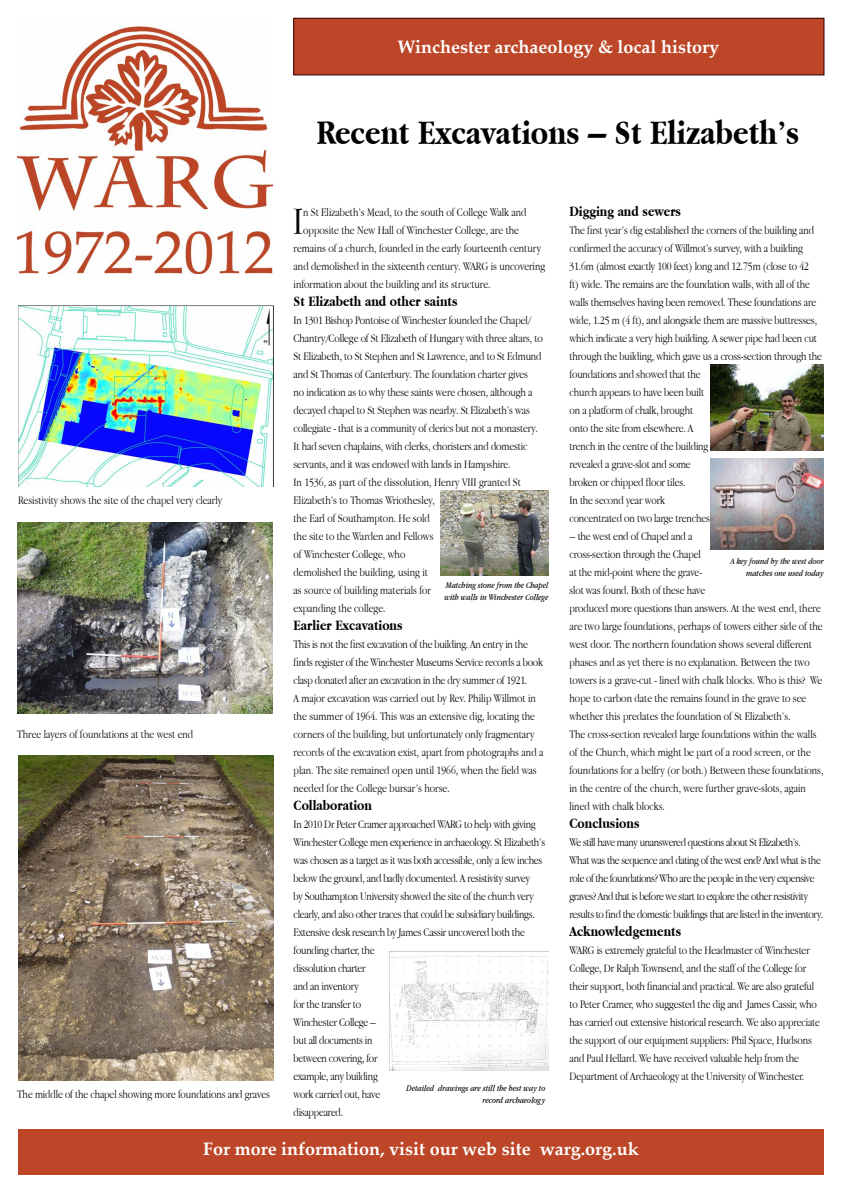
<style>
.page{position:relative;width:842px;height:1192px;background:#fff}
.page>*{position:absolute;margin:0;border:0;box-sizing:border-box;transform-origin:0 0}
.t1{font:300 40.55px "Apple Garamond";color:#000}
.t2{font:700 36px "Apple Garamond";color:#000}
.t3{font:700 18px "Palatino Linotype";color:#fff}
.t4{font:700 15px "Apple Garamond";color:#000}
.t5{font:300 12px/18px "Apple Garamond";letter-spacing:-.01em;color:#000}
.t6{font:300 12px/18px "Apple Garamond";letter-spacing:-.03em;color:#000}
.t7{font:italic 9px/12px "Apple Garamond";color:#000;text-align:right}
</style>
<div class="page">
<div style="left:293px;top:18px;width:531px;height:57px;background:#bc4627"></div>
<div style="left:18px;top:1130px;width:806px;height:45px;background:#bc4627"></div>
<img style="left:17px;top:25px;width:255px;height:248px">
<img style="left:17px;top:522px;width:255px;height:191px">
<img style="left:710px;top:365px;width:114px;height:85px">
<img style="left:18px;top:305px;width:255px;height:181px">
<img style="left:710px;top:459px;width:114px;height:90px">
<img style="left:18px;top:755px;width:255px;height:325px">
<img style="left:440px;top:491px;width:108px;height:85px">
<img style="left:390px;top:954px;width:158px;height:117px">
<h3 class="t3" style="left:397px;top:35px;width:323px">Winchester archaeology &amp; local history</h3>
<h2 class="t2" style="left:316px;top:112px;width:484px">Recent Excavations – St Elizabeth’s</h2>
<p class="t5" style="left:18px;top:491px;width:205px">Resistivity shows the site of the chapel very clearly</p>
<p class="t5" style="left:17px;top:725px;width:178px">Three layers of foundations at the west end</p>
<p class="t5" style="left:17px;top:1085px;width:254px">The middle of the chapel showing more foundations and graves</p>
<h1 class="t1" style="left:293px;top:197px;width:12px">I</h1>
<p class="t5" style="left:303px;top:203px;width:225px">n St Elizabeth’s Mead, to the south of College Walk and</p>
<p class="t5" style="left:303px;top:221px;width:217px">opposite the New Hall of Winchester College, are the</p>
<p class="t5" style="left:294px;top:239px;width:249px">remains of a church, founded in the early fourteenth century</p>
<p class="t5" style="left:294px;top:257px;width:253px">and demolished in the sixteenth century. WARG is uncovering</p>
<p class="t5" style="left:294px;top:275px;width:199px">information about the building and its structure.</p>
<p class="t4" style="left:294px;top:293px;width:165px">St Elizabeth and other saints</p>
<p class="t5" style="left:294px;top:311px;width:251px">In 1301 Bishop Pontoise of Winchester founded the Chapel/ Chantry/College of St Elizabeth of Hungary with three altars, to St Elizabeth, to St Stephen and St Lawrence, and to St Edmund and St Thomas of Canterbury. The foundation charter gives<br>no indication as to why these saints were chosen, although a decayed chapel to St Stephen was nearby. St Elizabeth’s was collegiate - that is a community of clerics but not a monastery.<br>It had seven chaplains, with clerks, choristers and domestic servants, and it was endowed with lands in Hampshire.<br>In 1536, as part of the dissolution, Henry VIII granted St Elizabeth’s to Thomas Wriothesley,<br>the Earl of Southampton. He sold<br>the site to the Warden and Fellows<br>of Winchester College, who<br>demolished the building, using it<br>as source of building materials for<br>expanding the college.</p>
<p class="t4" style="left:294px;top:617px;width:111px">Earlier Excavations</p>
<p class="t5" style="left:294px;top:635px;width:251px">This is not the first excavation of the building. An entry in the finds register of the Winchester Museums Service records a book clasp donated after an excavation in the dry summer of 1921.<br>A major excavation was carried out by Rev. Philip Willmot in the summer of 1964. This was an extensive dig, locating the corners of the building, but unfortunately only fragmentary records of the excavation exist, apart from photographs and a plan. The site remained open until 1966, when the field was needed for the College bursar’s horse.</p>
<p class="t4" style="left:294px;top:797px;width:80px">Collaboration</p>
<p class="t5" style="left:294px;top:815px;width:253px">In 2010 Dr Peter Cramer approached WARG to help with giving Winchester College men experience in archaeology. St Elizabeth’s was chosen as a target as it was both accessible, only a few inches below the ground, and badly documented. A resistivity survey<br>by Southampton University showed the site of the church very clearly, and also other traces that could be subsidiary buildings.<br>Extensive desk research by James Cassir uncovered both the founding charter, the<br>dissolution charter<br>and an inventory<br>for the transfer to<br>Winchester College –<br>but all documents in<br>between covering, for<br>example, any building<br>work carried out, have<br>disappeared.</p>
<p class="t7" style="left:444px;top:579px;width:105px;text-align:left">Matching stone from the Chapel with walls in Winchester College</p>
<p class="t7" style="left:407px;top:1082px;width:140px">Detailed drawings are still the best way to record archaeology</p>
<p class="t4" style="left:569px;top:203px;width:113px">Digging and sewers</p>
<p class="t5" style="left:569px;top:221px;width:254px">The first year’s dig established the corners of the building and confirmed the accuracy of Willmot’s survey, with a building 31.6m (almost exactly 100 feet) long and 12.75m (close to 42<br>ft) wide. The remains are the foundation walls, with all of the walls themselves having been removed. These foundations are wide, 1.25 m (4 ft), and alongside them are massive buttresses, which indicate a very high building. A sewer pipe had been cut through the building, which gave us a cross-section through the foundations and showed that the<br>church appears to have been built<br>on a platform of chalk, brought<br>onto the site from elsewhere. A<br>trench in the centre of the building<br>revealed a grave-slot and some<br>broken or chipped floor tiles.<br>In the second year work<br>concentrated on two large trenches</p>
<p class="t5" style="left:569px;top:527px;width:255px">– the west end of Chapel and a<br>cross-section through the Chapel<br>at the mid-point where the grave-<br>slot was found. Both of these have<br>produced more questions than answers. At the west end, there are two large foundations, perhaps of towers either side of the west door. The northern foundation shows several different phases and as yet there is no explanation. Between the two towers is a grave-cut - lined with chalk blocks. Who is this? We hope to carbon date the remains found in the grave to see whether this predates the foundation of St Elizabeth’s.<br>The cross-section revealed large foundations within the walls of the Church, which might be part of a rood screen, or the foundations for a belfry (or both.) Between these foundations, in the centre of the church, were further grave-slots, again lined with chalk blocks.</p>
<p class="t4" style="left:569px;top:815px;width:72px">Conclusions</p>
<p class="t6" style="left:569px;top:833px;width:255px">We still have many unanswered questions about St Elizabeth’s.<br>What was the sequence and dating of the west end? And what is the role of the foundations? Who are the people in the very expensive graves? And that is before we start to explore the other resistivity results to find the domestic buildings that are listed in the inventory.</p>
<p class="t4" style="left:569px;top:923px;width:113px">Acknowledgements</p>
<p class="t5" style="left:569px;top:941px;width:252px">WARG is extremely grateful to the Headmaster of Winchester College, Dr Ralph Townsend, and the staff of the College for their support, both financial and practical. We are also grateful to Peter Cramer, who suggested the dig and James Cassir, who has carried out extensive historical research. We also appreciate the support of our equipment suppliers: Phil Space, Hudsons and Paul Hellard. We have received valuable help from the Department of Archaeology at the University of Winchester.</p>
<p class="t7" style="left:730px;top:555px;width:95px">A key found by the west door matches one used today</p>
<h3 class="t3" style="left:203px;top:1136px;width:437px">For more information, visit our web site warg.org.uk</h3>
</div>
